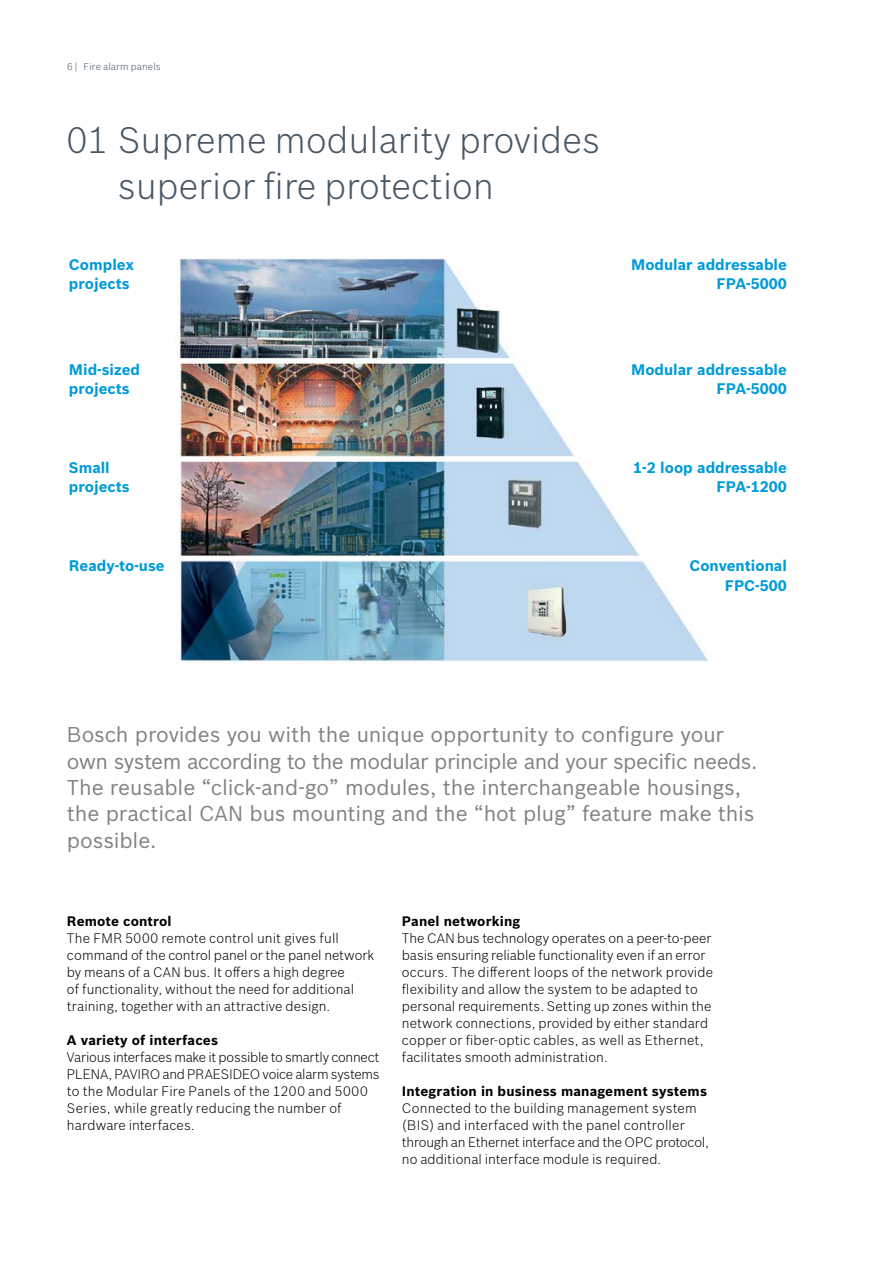
<style>
.page{position:relative;width:893px;height:1263px;background:#fff}
.page>*{position:absolute;margin:0;border:0;box-sizing:border-box;transform-origin:0 0}
.t1{font:300 36px/45.3px "Bosch Sans";letter-spacing:.005em;color:#475765}
.t2{font:21px/26.4px "Bosch Sans";letter-spacing:-.01em;color:#808285}
.t3{font:700 15px/19.5px "Bosch Sans";color:#009bd9;text-align:right}
.t4{font:300 13.5px/17px "Bosch Sans";letter-spacing:.005em;color:#000}
.t5{font:700 13.5px "Bosch Sans";letter-spacing:.01em;color:#000}
.t6{font:300 9.75px "Bosch Sans";letter-spacing:.02em;color:#475765}
</style>
<div class="page">
<img style="left:179px;top:258px;width:529px;height:405px">
<p class="t6" style="left:67px;top:60px;width:95px">6 | Fire alarm panels</p>
<h1 class="t1" style="left:118px;top:116px;width:484px;text-indent:-51px">01 Supreme modularity provides superior fire protection</h1>
<p class="t3" style="left:69px;top:254px;width:67px;text-align:left">Complex projects</p>
<p class="t3" style="left:631px;top:254px;width:157px">Modular addressable<br>FPA-5000</p>
<p class="t3" style="left:69px;top:359px;width:73px;text-align:left">Mid-sized projects</p>
<p class="t3" style="left:631px;top:359px;width:157px">Modular addressable<br>FPA-5000</p>
<p class="t3" style="left:69px;top:457px;width:62px;text-align:left">Small projects</p>
<p class="t3" style="left:633px;top:457px;width:155px">1-2 loop addressable<br>FPA-1200</p>
<p class="t3" style="left:69px;top:555px;width:97px">Ready-to-use</p>
<p class="t3" style="left:689px;top:555px;width:99px">Conventional<br>FPC-500</p>
<p class="t2" style="left:67px;top:720px;width:692px">Bosch provides you with the unique opportunity to configure your own system according to the modular principle and your specific needs.<br>The reusable “click-and-go” modules, the interchangeable housings, the practical CAN bus mounting and the “hot plug” feature make this possible.</p>
<p class="t5" style="left:67px;top:911px;width:106px">Remote control</p>
<p class="t4" style="left:67px;top:929px;width:309px">The FMR 5000 remote control unit gives full command of the control panel or the panel network by means of a CAN bus. It offers a high degree<br>of functionality, without the need for additional training, together with an attractive design.</p>
<p class="t5" style="left:67px;top:1030px;width:153px">A variety of interfaces</p>
<p class="t4" style="left:67px;top:1048px;width:314px">Various interfaces make it possible to smartly connect PLENA, PAVIRO and PRAESIDEO voice alarm systems to the Modular Fire Panels of the 1200 and 5000<br>Series, while greatly reducing the number of hardware interfaces.</p>
<p class="t5" style="left:402px;top:911px;width:120px">Panel networking</p>
<p class="t4" style="left:402px;top:929px;width:313px">The CAN bus technology operates on a peer-to-peer basis ensuring reliable functionality even if an error occurs. The different loops of the network provide flexibility and allow the system to be adapted to personal requirements. Setting up zones within the network connections, provided by either standard copper or fiber-optic cables, as well as Ethernet, facilitates smooth administration.</p>
<p class="t5" style="left:402px;top:1081px;width:307px">Integration in business management systems</p>
<p class="t4" style="left:402px;top:1099px;width:309px">Connected to the building management system (BIS) and interfaced with the panel controller through an Ethernet interface and the OPC protocol, no additional interface module is required.</p>
</div>
